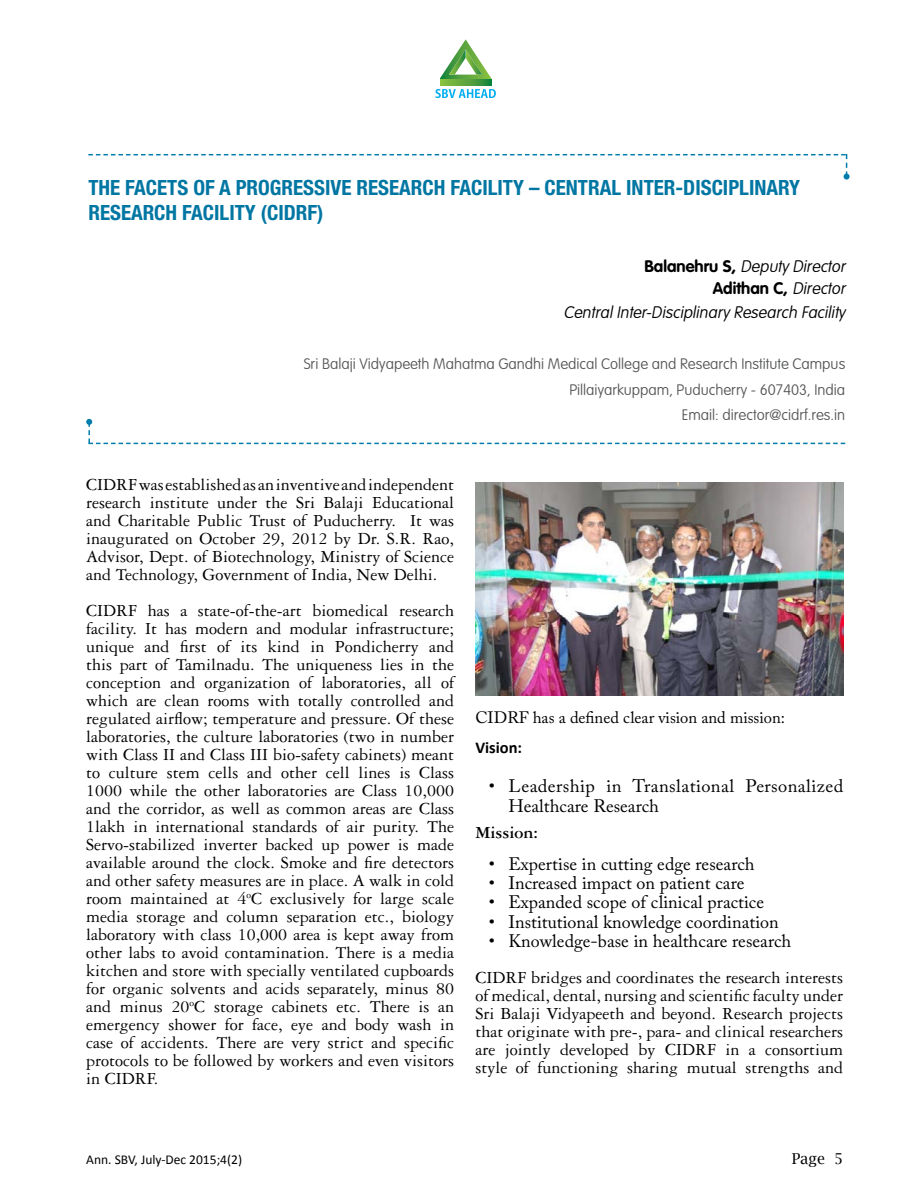
<style>
.page{position:relative;width:907px;height:1204px;background:#fff}
.page>*{position:absolute;margin:0;border:0;box-sizing:border-box;transform-origin:0 0}
.t1{font:700 condensed 21px/25.5px "Helvetica Neue LTW1 G";color:#0076a3}
.t2{font:18px/18px "Garamond 3 LT Pro";color:#000;text-align:justify}
.t3{font:18px "Adobe Caslon Pro";letter-spacing:.005em;color:#000}
.t4{font:18px/19.4px "Adobe Caslon Pro";letter-spacing:.025em;color:#000}
.t5{font:700 18px "Garamond 3 LT Pro";color:#000}
.t6{font:italic 100 16.5px/22.5px "VAG Rounded LT Pro";color:#000;text-align:right}
.t7{font:16.5px "Adobe Caslon Pro";color:#000}
.t8{font:700 16.5px "Calibri";color:#000}
.t9{font:100 15px/25.5px "VAG Rounded LT Pro";color:#58595b;text-align:right}
.t10{font:15px "Lucida Bright";color:#000}
.t11{font:13.5px "Calibri";color:#000}
.s1{font-weight:700;font-style:normal}
</style>
<div class="page">
<svg style="left:440px;top:39px;width:52px;height:40px"></svg>
<svg style="left:440px;top:79px;width:52px;height:6px"></svg>
<svg style="left:435px;top:89px;width:61px;height:9px"></svg>
<svg style="left:88px;top:154px;width:761px;height:25px"></svg>
<svg style="left:86px;top:419px;width:759px;height:25px"></svg>
<img style="left:475px;top:483px;width:368px;height:212px">
<p class="t1" style="left:88px;top:174px;width:713px">THE FACETS OF A PROGRESSIVE RESEARCH FACILITY – CENTRAL INTER-DISCIPLINARY<br>RESEARCH FACILITY (CI DRF)</p>
<p class="t6" style="left:644px;top:255px;width:206px"><span class="s1">Ba l a n e h ru S,</span> Deputy Director<br><span class="s1">Adithan C,</span> Director</p>
<p class="t6" style="left:564px;top:302px;width:287px">CentralInter-Disciplinary Research Facility</p>
<p class="t9" style="left:304px;top:352px;width:543px">Sri Balaji Vidyapeeth Mahatma Gandhi Medical College and Research Institute Campus<br>Pillaiyarkuppam, Puducherry - 607403, India<br>Email: director@cidrf.res.in</p>
<p class="t2" style="left:86px;top:475px;width:369px">CIDRF was established as an inventive and independent research institute under the Sri Balaji Educational and Charitable Public Trust of Puducherry. It was inaugurated on October 29, 2012 by Dr. S.R. Rao, Advisor, Dept. of Biotechnology, Ministry of Science and Technology, Government of India, New Delhi.</p>
<p class="t2" style="left:86px;top:601px;width:369px">CIDRF has a state-of-the-art biomedical research facility. It has modern and modular infrastructure; unique and first of its kind in Pondicherry and this part of Tamilnadu. The uniqueness lies in the conception and organization of laboratories, all of which are clean rooms with totally controlled and regulated airflow; temperature and pressure. Of these laboratories, the culture laboratories (two in number with Class II and Class III bio-safety cabinets) meant to culture stem cells and other cell lines is Class 1000 while the other laboratories are Class 10,000 and the corridor, as well as common areas are Class 1lakh in international standards of air purity. The Servo-stabilized inverter backed up power is made available around the clock. Smoke and fire detectors and other safety measures are in place. A walk in cold room maintained at 4<sup>o</sup>C exclusively for large scale media storage and column separation etc., biology laboratory with class 10,000 area is kept away from other labs to avoid contamination. There is a media kitchen and store with specially ventilated cupboards for organic solvents and acids separately, minus 80 and minus 20<sup>o</sup>C storage cabinets etc. There is an emergency shower for face, eye and body wash in case of accidents. There are very strict and specific protocols to be followed by workers and even visitors in CIDRF.</p>
<p class="t7" style="left:475px;top:707px;width:311px">CIDRF has a defined clear vision and mission:</p>
<p class="t8" style="left:475px;top:736px;width:48px">Vision:</p>
<p class="t4" style="left:508px;top:776px;width:336px;text-indent:-20px">• Leadership in Translational Personalized<br>Healthcare Research</p>
<p class="t5" style="left:475px;top:822px;width:64px">Mission:</p>
<p class="t3" style="left:489px;top:853px;width:267px">• Expertise in cutting edge research</p>
<p class="t3" style="left:489px;top:872px;width:257px">• Increased impact on patient care</p>
<p class="t3" style="left:489px;top:891px;width:277px">• Expanded scope of clinical practice</p>
<p class="t3" style="left:489px;top:911px;width:291px">• Institutional knowledge coordination</p>
<p class="t3" style="left:489px;top:930px;width:304px">• Knowledge-base in healthcare research</p>
<p class="t2" style="left:475px;top:968px;width:369px">CIDRF bridges and coordinates the research interests of medical, dental, nursing and scientific faculty under Sri Balaji Vidyapeeth and beyond. Research projects that originate with pre-, para- and clinical researchers are jointly developed by CIDRF in a consortium style of functioning sharing mutual strengths and</p>
<p class="t11" style="left:86px;top:1150px;width:157px">Ann. SBV, July-Dec 2015;4(2)</p>
<p class="t10" style="left:792px;top:1150px;width:53px">Page 5</p>
</div>
